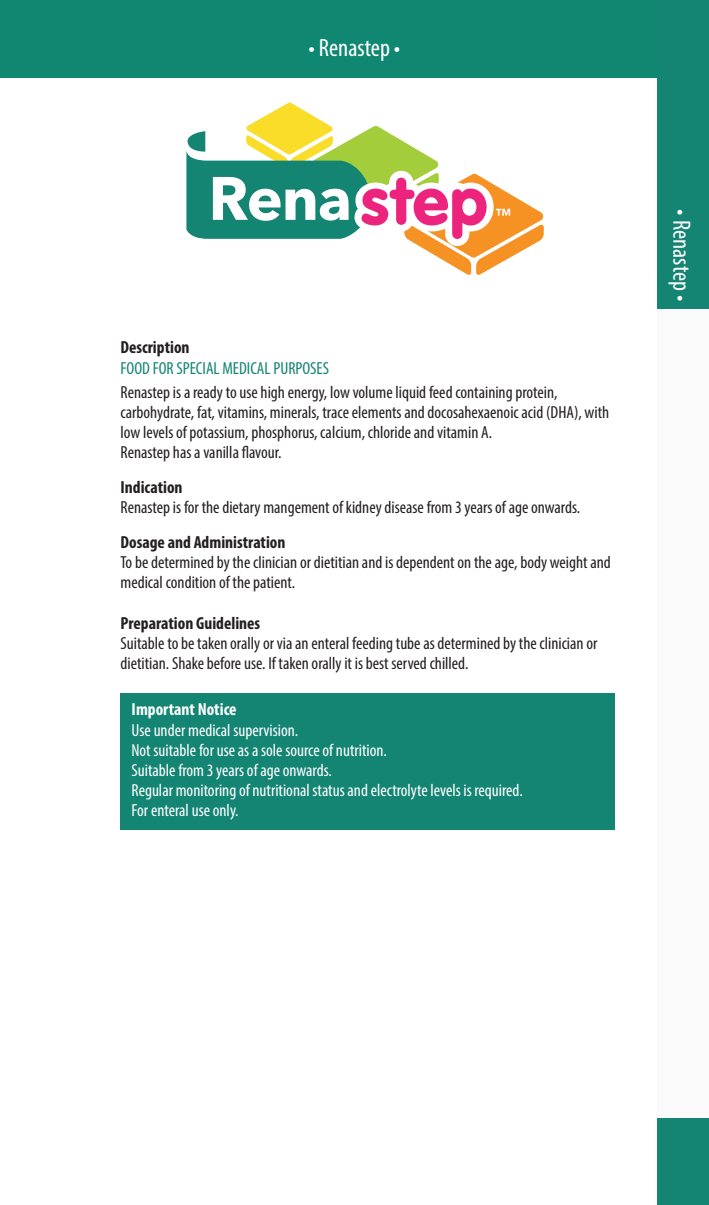
<style>
.page{position:relative;width:709px;height:1205px;background:#fff}
.page>*{position:absolute;margin:0;border:0;box-sizing:border-box;transform-origin:0 0}
.t1{font:condensed 25px "Myriad Pro";color:#fff}
.t2{font:condensed 17.5px/20px "Myriad Pro";color:#231f20}
.t3{font:condensed 17.5px/20px "Myriad Pro";color:#fff}
.t4{font:700 condensed 17.5px "Myriad Pro";color:#231f20}
.t5{font:condensed 17.5px "Myriad Pro";color:#148473}
.t6{font:700 condensed 17.5px "Myriad Pro";color:#fff}
</style>
<div class="page">
<div style="left:0;top:0;width:709px;height:78px;background:#0f8771"></div>
<div style="left:120px;top:693px;width:495px;height:136px;background:#148473"></div>
<div style="left:657px;top:309px;width:52px;height:845px;background:#fafafa"></div>
<div style="left:657px;top:1118px;width:52px;height:87px;background:#148473"></div>
<div style="left:657px;top:0;width:52px;height:309px;background:#148473"></div>
<svg style="left:186px;top:102px;width:358px;height:173px"></svg>
<h1 class="t1" style="left:308px;top:33px;width:93px">• Renastep •</h1>
<p class="t4" style="left:120px;top:337px;width:71px">Description</p>
<p class="t5" style="left:120px;top:358px;width:210px">FOOD FOR SPECIAL MEDICAL PURPOSES</p>
<p class="t2" style="left:120px;top:382px;width:490px">Renastep is a ready to use high energy, low volume liquid feed containing protein, carbohydrate, fat, vitamins, minerals, trace elements and docosahexaenoic acid (DHA), with low levels of potassium, phosphorus, calcium, chloride and vitamin A.<br>Renastep has a vanilla flavour.</p>
<p class="t4" style="left:120px;top:476px;width:64px">Indication</p>
<p class="t2" style="left:120px;top:497px;width:461px">Renastep is for the dietary mangement of kidney disease from 3 years of age onwards.</p>
<p class="t4" style="left:120px;top:531px;width:166px">Dosage and Administration</p>
<p class="t2" style="left:120px;top:552px;width:492px">To be determined by the clinician or dietitian and is dependent on the age, body weight and medical condition of the patient.</p>
<p class="t4" style="left:120px;top:612px;width:141px">Preparation Guidelines</p>
<p class="t2" style="left:120px;top:633px;width:478px">Suitable to be taken orally or via an enteral feeding tube as determined by the clinician or dietitian. Shake before use. If taken orally it is best served chilled.</p>
<p class="t6" style="left:132px;top:698px;width:106px">Important Notice</p>
<p class="t3" style="left:131px;top:720px;width:393px">Use under medical supervision.<br>Not suitable for use as a sole source of nutrition.<br>Suitable from 3 years of age onwards.<br>Regular monitoring of nutritional status and electrolyte levels is required.<br>For enteral use only.</p>
<h1 class="t1" style="left:697px;top:209px;width:93px;rotate:90deg">• Renastep •</h1>
</div>
